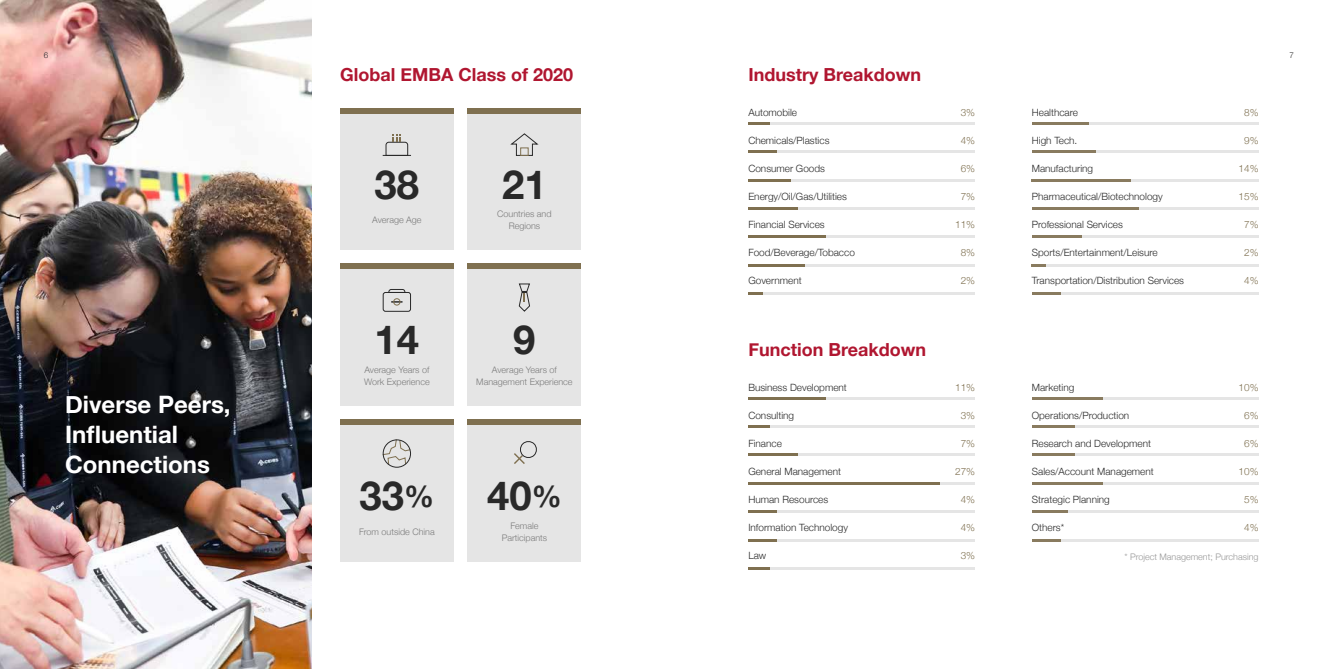
<style>
.page{position:relative;width:1338px;height:669px;background:#fff}
.page>*{position:absolute;margin:0;border:0;box-sizing:border-box;transform-origin:0 0}
.t1{font:700 40px "Helvetica Neue";color:#292929}
.t2{font:700 24px/30px "Helvetica Neue";color:#fff}
.t3{font:700 18px "Helvetica Neue";color:#b01630}
.t4{font:300 10px "Helvetica Neue";color:#292929}
.t5{font:300 10px "Helvetica Neue";color:#7f7050}
.t6{font:300 9px/12px "Helvetica Neue";color:#7c7c7c;text-align:center}
.t7{font:300 9px "Helvetica Neue";color:#989898}
.t8{font:300 8px "Helvetica Neue";color:#292929}
.s1{font-size:30px}
</style>
<div class="page">
<img style="left:0;top:0;width:312px;height:669px">
<div style="left:340px;top:113px;width:114px;height:136px;background:#e5e5e5"></div>
<div style="left:340px;top:425px;width:114px;height:136px;background:#e5e5e5"></div>
<svg style="left:383px;top:135px;width:28px;height:21px"></svg>
<svg style="left:382px;top:440px;width:29px;height:26px"></svg>
<div style="left:383px;top:439px;width:28px;height:29px;border:1px solid #292929;border-radius:50%"></div>
<div style="left:340px;top:108px;width:114px;height:5px;background:#7f7050"></div>
<div style="left:468px;top:425px;width:113px;height:136px;background:#e5e5e5"></div>
<svg style="left:514px;top:441px;width:23px;height:23px"></svg>
<div style="left:468px;top:420px;width:113px;height:5px;background:#7f7050"></div>
<div style="left:340px;top:269px;width:114px;height:136px;background:#e5e5e5"></div>
<svg style="left:388px;top:289px;width:18px;height:3px"></svg>
<div style="left:383px;top:292px;width:28px;height:20px;border:1px solid #292929;border-radius:2px"></div>
<div style="left:393px;top:298px;width:8px;height:8px;border:1px solid #7f7050;border-radius:50%"></div>
<div style="left:340px;top:264px;width:114px;height:5px;background:#7f7050"></div>
<div style="left:340px;top:420px;width:114px;height:5px;background:#7f7050"></div>
<div style="left:468px;top:269px;width:113px;height:136px;background:#e5e5e5"></div>
<svg style="left:518px;top:283px;width:12px;height:29px"></svg>
<div style="left:468px;top:264px;width:113px;height:5px;background:#7f7050"></div>
<div style="left:468px;top:113px;width:113px;height:136px;background:#e5e5e5"></div>
<div style="left:468px;top:108px;width:113px;height:5px;background:#7f7050"></div>
<svg style="left:510px;top:133px;width:29px;height:23px"></svg>
<div style="left:520px;top:147px;width:9px;height:9px;border:1px solid #7f7050"></div>
<hr style="left:748px;top:122px;width:227px;height:3px;background:#e5e5e5">
<hr style="left:748px;top:397px;width:227px;height:3px;background:#e5e5e5">
<hr style="left:1032px;top:122px;width:227px;height:3px;background:#e5e5e5">
<hr style="left:1032px;top:397px;width:227px;height:3px;background:#e5e5e5">
<hr style="left:748px;top:179px;width:227px;height:2px;background:#e5e5e5">
<hr style="left:748px;top:454px;width:227px;height:2px;background:#e5e5e5">
<hr style="left:1032px;top:179px;width:227px;height:2px;background:#e5e5e5">
<hr style="left:1032px;top:454px;width:227px;height:2px;background:#e5e5e5">
<hr style="left:748px;top:235px;width:227px;height:3px;background:#e5e5e5">
<hr style="left:748px;top:510px;width:227px;height:3px;background:#e5e5e5">
<hr style="left:748px;top:264px;width:227px;height:2px;background:#e5e5e5">
<hr style="left:748px;top:539px;width:227px;height:2px;background:#e5e5e5">
<hr style="left:748px;top:292px;width:227px;height:3px;background:#e5e5e5">
<hr style="left:748px;top:567px;width:227px;height:3px;background:#e5e5e5">
<hr style="left:1032px;top:235px;width:227px;height:3px;background:#e5e5e5">
<hr style="left:1032px;top:510px;width:227px;height:3px;background:#e5e5e5">
<hr style="left:1032px;top:264px;width:227px;height:2px;background:#e5e5e5">
<hr style="left:1032px;top:539px;width:227px;height:2px;background:#e5e5e5">
<hr style="left:1032px;top:292px;width:227px;height:3px;background:#e5e5e5">
<hr style="left:748px;top:150px;width:227px;height:3px;background:#e5e5e5">
<hr style="left:748px;top:425px;width:227px;height:3px;background:#e5e5e5">
<hr style="left:1032px;top:150px;width:227px;height:3px;background:#e5e5e5">
<hr style="left:1032px;top:425px;width:227px;height:3px;background:#e5e5e5">
<hr style="left:748px;top:207px;width:227px;height:3px;background:#e5e5e5">
<hr style="left:748px;top:482px;width:227px;height:3px;background:#e5e5e5">
<hr style="left:1032px;top:207px;width:227px;height:3px;background:#e5e5e5">
<hr style="left:1032px;top:482px;width:227px;height:3px;background:#e5e5e5">
<hr style="left:748px;top:122px;width:22px;height:3px;background:#7f7050">
<hr style="left:748px;top:397px;width:78px;height:3px;background:#7f7050">
<hr style="left:1032px;top:122px;width:57px;height:3px;background:#7f7050">
<hr style="left:1032px;top:397px;width:71px;height:3px;background:#7f7050">
<hr style="left:748px;top:179px;width:43px;height:2px;background:#7f7050">
<hr style="left:748px;top:454px;width:50px;height:2px;background:#7f7050">
<hr style="left:1032px;top:179px;width:99px;height:2px;background:#7f7050">
<hr style="left:1032px;top:454px;width:42px;height:2px;background:#7f7050">
<hr style="left:748px;top:235px;width:78px;height:3px;background:#7f7050">
<hr style="left:748px;top:510px;width:29px;height:3px;background:#7f7050">
<hr style="left:748px;top:264px;width:57px;height:2px;background:#7f7050">
<hr style="left:748px;top:539px;width:29px;height:2px;background:#7f7050">
<hr style="left:748px;top:292px;width:15px;height:3px;background:#7f7050">
<hr style="left:748px;top:567px;width:22px;height:3px;background:#7f7050">
<hr style="left:748px;top:150px;width:29px;height:3px;background:#7f7050">
<hr style="left:748px;top:425px;width:22px;height:3px;background:#7f7050">
<hr style="left:1032px;top:150px;width:64px;height:3px;background:#7f7050">
<hr style="left:1032px;top:425px;width:42px;height:3px;background:#7f7050">
<hr style="left:748px;top:207px;width:50px;height:3px;background:#7f7050">
<hr style="left:748px;top:482px;width:192px;height:3px;background:#7f7050">
<hr style="left:1032px;top:207px;width:106px;height:3px;background:#7f7050">
<hr style="left:1032px;top:482px;width:71px;height:3px;background:#7f7050">
<hr style="left:1032px;top:235px;width:49px;height:3px;background:#7f7050">
<hr style="left:1032px;top:510px;width:35px;height:3px;background:#7f7050">
<svg style="left:1032px;top:264px;width:14px;height:2px"></svg>
<hr style="left:1032px;top:539px;width:28px;height:2px;background:#7f7050">
<hr style="left:1032px;top:292px;width:28px;height:3px;background:#7f7050">
<p class="t8" style="left:44px;top:49px;width:6px">6</p>
<p class="t8" style="left:1290px;top:49px;width:6px">7</p>
<h2 class="t2" style="left:65px;top:390px;width:167px">Diverse Peers,<br>Influential<br>Connections</h2>
<h3 class="t3" style="left:340px;top:60px;width:234px">Global EMBA Class of 2020</h3>
<h1 class="t1" style="left:375px;top:153px;width:46px">38</h1>
<p class="t6" style="left:372px;top:213px;width:51px">Average Age</p>
<h1 class="t1" style="left:375px;top:309px;width:46px">14</h1>
<p class="t6" style="left:364px;top:363px;width:67px;text-align:left">Average Years of<br>Work Experience</p>
<h1 class="t1" style="left:360px;top:465px;width:76px">33<span class="s1">%</span></h1>
<p class="t6" style="left:359px;top:525px;width:77px">From outside China</p>
<h1 class="t1" style="left:502px;top:153px;width:46px">21</h1>
<p class="t6" style="left:497px;top:207px;width:56px">Countries and<br>Regions</p>
<h1 class="t1" style="left:513px;top:309px;width:24px">9</h1>
<p class="t6" style="left:476px;top:363px;width:98px">Average Years of<br>Management Experience</p>
<h1 class="t1" style="left:487px;top:465px;width:76px">40<span class="s1">%</span></h1>
<p class="t6" style="left:502px;top:519px;width:47px">Female<br>Participants</p>
<h3 class="t3" style="left:748px;top:60px;width:174px">Industry Breakdown</h3>
<p class="t4" style="left:748px;top:105px;width:50px">Automobile</p>
<p class="t4" style="left:748px;top:133px;width:83px">Chemicals/Plastics</p>
<p class="t4" style="left:748px;top:161px;width:78px">Consumer Goods</p>
<p class="t4" style="left:748px;top:189px;width:100px">Energy/Oil/Gas/Utilities</p>
<p class="t4" style="left:748px;top:217px;width:78px">Financial Services</p>
<p class="t4" style="left:748px;top:245px;width:108px">Food/Beverage/Tobacco</p>
<p class="t4" style="left:748px;top:273px;width:55px">Government</p>
<h3 class="t3" style="left:748px;top:335px;width:179px">Function Breakdown</h3>
<p class="t4" style="left:748px;top:380px;width:100px">Business Development</p>
<p class="t4" style="left:748px;top:408px;width:47px">Consulting</p>
<p class="t4" style="left:748px;top:436px;width:35px">Finance</p>
<p class="t4" style="left:748px;top:464px;width:94px">General Management</p>
<p class="t4" style="left:748px;top:492px;width:81px">Human Resources</p>
<p class="t4" style="left:748px;top:520px;width:101px">Information Technology</p>
<p class="t4" style="left:748px;top:548px;width:19px">Law</p>
<p class="t5" style="left:961px;top:105px;width:16px">3%</p>
<p class="t5" style="left:961px;top:133px;width:16px">4%</p>
<p class="t5" style="left:961px;top:161px;width:16px">6%</p>
<p class="t5" style="left:961px;top:189px;width:16px">7%</p>
<p class="t5" style="left:955px;top:217px;width:22px">11%</p>
<p class="t5" style="left:961px;top:245px;width:16px">8%</p>
<p class="t5" style="left:961px;top:273px;width:16px">2%</p>
<p class="t5" style="left:955px;top:380px;width:22px">11%</p>
<p class="t5" style="left:961px;top:408px;width:16px">3%</p>
<p class="t5" style="left:961px;top:436px;width:16px">7%</p>
<p class="t5" style="left:955px;top:464px;width:22px">27%</p>
<p class="t5" style="left:961px;top:492px;width:16px">4%</p>
<p class="t5" style="left:961px;top:520px;width:16px">4%</p>
<p class="t5" style="left:961px;top:548px;width:16px">3%</p>
<p class="t4" style="left:1032px;top:105px;width:48px">Healthcare</p>
<p class="t4" style="left:1032px;top:133px;width:47px">High Tech.</p>
<p class="t4" style="left:1032px;top:161px;width:63px">Manufacturing</p>
<p class="t4" style="left:1032px;top:189px;width:132px">Pharmaceutical/Biotechnology</p>
<p class="t4" style="left:1032px;top:217px;width:93px">Professional Services</p>
<p class="t4" style="left:1032px;top:245px;width:127px">Sports/Entertainment/Leisure</p>
<p class="t4" style="left:1032px;top:273px;width:154px">Transportation/Distribution Services</p>
<p class="t4" style="left:1032px;top:380px;width:44px">Marketing</p>
<p class="t4" style="left:1032px;top:408px;width:99px">Operations/Production</p>
<p class="t4" style="left:1032px;top:436px;width:121px">Research and Development</p>
<p class="t4" style="left:1032px;top:464px;width:123px">Sales/Account Management</p>
<p class="t4" style="left:1032px;top:492px;width:79px">Strategic Planning</p>
<p class="t4" style="left:1032px;top:520px;width:34px">Others*</p>
<p class="t5" style="left:1244px;top:105px;width:16px">8%</p>
<p class="t5" style="left:1244px;top:133px;width:16px">9%</p>
<p class="t5" style="left:1239px;top:161px;width:22px">14%</p>
<p class="t5" style="left:1239px;top:189px;width:22px">15%</p>
<p class="t5" style="left:1244px;top:217px;width:16px">7%</p>
<p class="t5" style="left:1244px;top:245px;width:16px">2%</p>
<p class="t5" style="left:1244px;top:273px;width:16px">4%</p>
<p class="t5" style="left:1239px;top:380px;width:22px">10%</p>
<p class="t5" style="left:1244px;top:408px;width:16px">6%</p>
<p class="t5" style="left:1244px;top:436px;width:16px">6%</p>
<p class="t5" style="left:1239px;top:464px;width:22px">10%</p>
<p class="t5" style="left:1244px;top:492px;width:16px">5%</p>
<p class="t5" style="left:1244px;top:520px;width:16px">4%</p>
<p class="t7" style="left:1124px;top:550px;width:136px">* Project Management; Purchasing</p>
</div>
